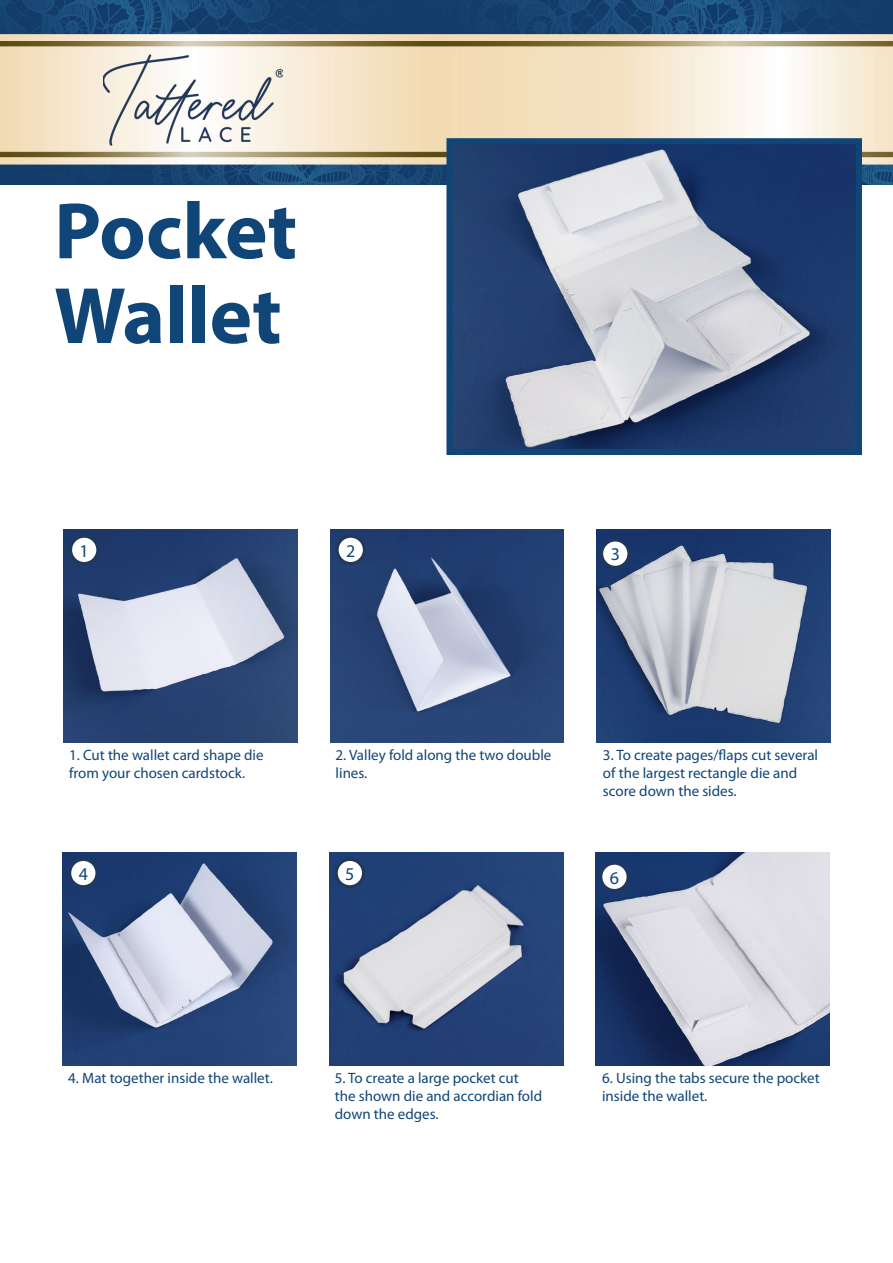
<style>
.page{position:relative;width:893px;height:1263px;background:#fff}
.page>*{position:absolute;margin:0;border:0;box-sizing:border-box;transform-origin:0 0}
.t1{font:700 80.7px/84.8px "Myriad Pro";color:#104577}
.t2{font:18px "Myriad Pro";color:#104577}
.t3{font:15px/18px "Myriad Pro";color:#104577}
</style>
<div class="page">
<img style="left:0;top:0;width:893px;height:185px">
<img style="left:103px;top:36px;width:179px;height:128px">
<img style="left:453px;top:145px;width:402px;height:303px">
<div style="left:446px;top:138px;width:416px;height:317px;border:6px solid #104577"></div>
<img style="left:64px;top:529px;width:233px;height:213px">
<div style="left:71px;top:536px;width:27px;height:27px;background:#fff;border-radius:50%"></div>
<div style="left:69px;top:535px;width:30px;height:30px;border:3px solid #21385a;border-radius:50%"></div>
<img style="left:330px;top:529px;width:234px;height:213px">
<div style="left:337px;top:536px;width:27px;height:27px;background:#fff;border-radius:50%"></div>
<div style="left:336px;top:535px;width:30px;height:30px;border:3px solid #21385a;border-radius:50%"></div>
<img style="left:597px;top:529px;width:233px;height:213px">
<div style="left:602px;top:540px;width:27px;height:27px;background:#fff;border-radius:50%"></div>
<div style="left:600px;top:538px;width:30px;height:31px;border:3px solid #21385a;border-radius:50%"></div>
<img style="left:63px;top:853px;width:234px;height:212px">
<div style="left:70px;top:859px;width:27px;height:28px;background:#fff;border-radius:50%"></div>
<div style="left:68px;top:858px;width:30px;height:30px;border:3px solid #21385a;border-radius:50%"></div>
<img style="left:329px;top:853px;width:234px;height:212px">
<div style="left:336px;top:859px;width:27px;height:28px;background:#fff;border-radius:50%"></div>
<div style="left:335px;top:858px;width:30px;height:30px;border:3px solid #21385a;border-radius:50%"></div>
<img style="left:596px;top:853px;width:234px;height:212px">
<div style="left:601px;top:863px;width:27px;height:27px;background:#fff;border-radius:50%"></div>
<div style="left:599px;top:862px;width:31px;height:30px;border:3px solid #21385a;border-radius:50%"></div>
<p class="t1" style="left:54px;top:186px;width:244px">Pocket<br>Wallet</p>
<p class="t2" style="left:80px;top:539px;width:11px">1</p>
<p class="t2" style="left:346px;top:539px;width:11px">2</p>
<p class="t2" style="left:611px;top:543px;width:11px">3</p>
<p class="t3" style="left:69px;top:745px;width:196px">1. Cut the wallet card shape die from your chosen cardstock.</p>
<p class="t3" style="left:336px;top:745px;width:217px">2. Valley fold along the two double lines.</p>
<p class="t3" style="left:603px;top:745px;width:217px">3. To create pages/flaps cut several of the largest rectangle die and score down the sides.</p>
<p class="t2" style="left:79px;top:863px;width:11px">4</p>
<p class="t2" style="left:345px;top:863px;width:11px">5</p>
<p class="t2" style="left:610px;top:866px;width:11px">6</p>
<p class="t3" style="left:68px;top:1068px;width:206px">4. Mat together inside the wallet.</p>
<p class="t3" style="left:335px;top:1068px;width:209px">5. To create a large pocket cut the shown die and accordian fold down the edges.</p>
<p class="t3" style="left:602px;top:1068px;width:219px">6. Using the tabs secure the pocket inside the wallet.</p>
</div>
